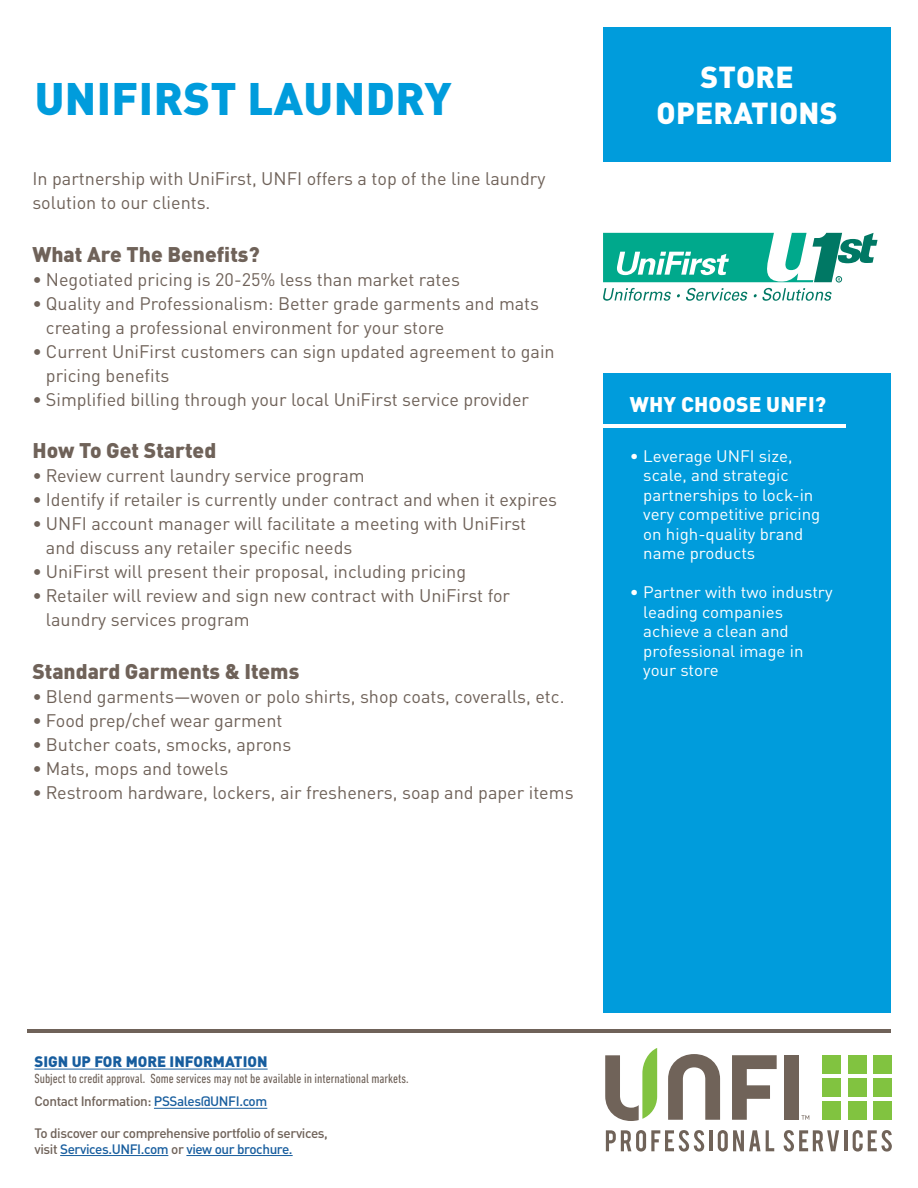
<style>
.page{position:relative;width:918px;height:1188px;background:#fff}
.page>*{position:absolute;margin:0;border:0;box-sizing:border-box;transform-origin:0 0}
.MAIN_HEADING{font:900 45px "DINOT";letter-spacing:.01em;color:#009cdc}
.t1{font:900 30px/36px "DINOT";letter-spacing:.01em;color:#fff;text-align:center}
.t2{font:900 21px "DINOT";color:#6f6259}
.SIDEBAR_HEADER{font:900 21px "DINOT";letter-spacing:.01em;color:#fff}
.t3{font:18px/24px "DINOT";color:#6f6259}
.SIDEBAR_BODY{font:16.5px/19.5px "DINOT";color:#fff;text-align:center}
.t4{font:900 15px "DIN";color:#175d9e}
.t5{font:500 13.5px "DINOT";letter-spacing:-.03em;color:#6f6259}
.t6{font:condensed 13.5px "DIN Next LT Pro";color:#6f6259}
.t7{font:500 13.5px "DINOT";letter-spacing:-.03em;color:#175d9e}
.s1{color:#175d9e}
.s2{color:#6f6259}
</style>
<div class="page">
<svg style="left:603px;top:233px;width:275px;height:49px"></svg>
<svg style="left:603px;top:288px;width:68px;height:13px"></svg>
<svg style="left:686px;top:288px;width:61px;height:13px"></svg>
<svg style="left:754px;top:288px;width:78px;height:13px"></svg>
<div style="left:603px;top:374px;width:288px;height:639px;background:#009cdc"></div>
<hr style="left:603px;top:424px;width:243px;height:4px;background:#fff">
<div style="left:603px;top:27px;width:288px;height:135px;background:#009cdc"></div>
<hr style="left:27px;top:1029px;width:864px;height:4px;background:#6f6259">
<hr style="left:34px;top:1069px;width:234px;height:1px;background:#175d9e">
<hr style="left:154px;top:1108px;width:113px;height:1px;background:#175d9e">
<hr style="left:60px;top:1155px;width:108px;height:1px;background:#175d9e">
<hr style="left:186px;top:1155px;width:107px;height:1px;background:#175d9e">
<svg style="left:732px;top:1055px;width:45px;height:65px"></svg>
<div style="left:784px;top:1055px;width:15px;height:65px;background:#706359"></div>
<svg style="left:668px;top:1054px;width:52px;height:66px"></svg>
<svg style="left:801px;top:1115px;width:8px;height:5px"></svg>
<svg style="left:605px;top:1048px;width:52px;height:73px"></svg>
<svg style="left:606px;top:1130px;width:98px;height:22px"></svg>
<hr style="left:709px;top:1130px;width:4px;height:21px;background:#706359">
<svg style="left:718px;top:1130px;width:56px;height:22px"></svg>
<svg style="left:784px;top:1130px;width:55px;height:22px"></svg>
<hr style="left:844px;top:1130px;width:3px;height:21px;background:#706359">
<svg style="left:853px;top:1130px;width:39px;height:22px"></svg>
<div style="left:822px;top:1101px;width:19px;height:19px;background:#81c340"></div>
<div style="left:848px;top:1101px;width:18px;height:19px;background:#81c340"></div>
<div style="left:873px;top:1101px;width:19px;height:19px;background:#81c340"></div>
<div style="left:822px;top:1078px;width:19px;height:19px;background:#81c340"></div>
<div style="left:848px;top:1078px;width:18px;height:19px;background:#81c340"></div>
<div style="left:873px;top:1078px;width:19px;height:19px;background:#81c340"></div>
<div style="left:822px;top:1055px;width:19px;height:19px;background:#81c340"></div>
<div style="left:848px;top:1055px;width:18px;height:19px;background:#81c340"></div>
<div style="left:873px;top:1055px;width:19px;height:19px;background:#81c340"></div>
<p class="MAIN_HEADING" style="left:35px;top:68px;width:418px">UNIFIRST LAUNDRY</p>
<p class="t3" style="left:32px;top:167px;width:515px">In partnership with UniFirst, UNFI offers a top of the line laundry solution to our clients.</p>
<p class="t2" style="left:32px;top:240px;width:229px">What Are The Benefits?</p>
<p class="t3" style="left:32px;top:267px;width:429px">• Negotiated pricing is 20-25% less than market rates</p>
<p class="t3" style="left:46px;top:291px;width:495px;text-indent:-14px">• Quality and Professionalism: Better grade garments and mats creating a professional environment for your store</p>
<p class="t3" style="left:46px;top:339px;width:510px;text-indent:-14px">• Current UniFirst customers can sign updated agreement to gain pricing benefits</p>
<p class="t3" style="left:32px;top:387px;width:498px">• Simplified billing through your local UniFirst service provider</p>
<p class="t2" style="left:32px;top:437px;width:185px">How To Get Started</p>
<p class="t3" style="left:32px;top:464px;width:334px">• Review current laundry service program</p>
<p class="t3" style="left:32px;top:488px;width:526px">• Identify if retailer is currently under contract and when it expires</p>
<p class="t3" style="left:32px;top:512px;width:495px">• UNFI account manager will facilitate a meeting with UniFirst</p>
<p class="t3" style="left:46px;top:536px;width:308px">and discuss any retailer specific needs</p>
<p class="t3" style="left:32px;top:560px;width:435px">• UniFirst will present their proposal, including pricing</p>
<p class="t3" style="left:32px;top:584px;width:479px">• Retailer will review and sign new contract with UniFirst for</p>
<p class="t3" style="left:46px;top:608px;width:205px">laundry services program</p>
<p class="t2" style="left:32px;top:657px;width:268px">Standard Garments &amp; Items</p>
<p class="t3" style="left:32px;top:684px;width:534px">• Blend garments—woven or polo shirts, shop coats, coveralls, etc.</p>
<p class="t3" style="left:32px;top:708px;width:252px">• Food prep/chef wear garment</p>
<p class="t3" style="left:32px;top:732px;width:260px">• Butcher coats, smocks, aprons</p>
<p class="t3" style="left:32px;top:756px;width:198px">• Mats, mops and towels</p>
<p class="t3" style="left:32px;top:780px;width:543px">• Restroom hardware, lockers, air fresheners, soap and paper items</p>
<p class="t1" style="left:657px;top:58px;width:183px">STORE<br>OPERATIONS</p>
<p class="SIDEBAR_HEADER" style="left:630px;top:390px;width:198px">WHY CHOOSE UNFI?</p>
<p class="SIDEBAR_BODY" style="left:630px;top:446px;width:164px">• Leverage UNFI size, scale, and strategic</p>
<p class="SIDEBAR_BODY" style="left:643px;top:485px;width:172px">partnerships to lock-in</p>
<p class="SIDEBAR_BODY" style="left:643px;top:504px;width:179px">very competitive pricing</p>
<p class="SIDEBAR_BODY" style="left:643px;top:524px;width:162px">on high-quality brand</p>
<p class="SIDEBAR_BODY" style="left:643px;top:543px;width:114px">name products</p>
<p class="SIDEBAR_BODY" style="left:630px;top:582px;width:204px">• Partner with two industry</p>
<p class="SIDEBAR_BODY" style="left:643px;top:602px;width:141px">leading companies</p>
<p class="SIDEBAR_BODY" style="left:643px;top:621px;width:147px">achieve a clean and</p>
<p class="SIDEBAR_BODY" style="left:643px;top:641px;width:162px">professional image in</p>
<p class="SIDEBAR_BODY" style="left:643px;top:660px;width:77px">your store</p>
<p class="t4" style="left:34px;top:1052px;width:235px">SIGN UP FOR MORE INFORMATION</p>
<p class="t6" style="left:34px;top:1071px;width:376px">Subject to credit approval. Some services may not be available in international markets.</p>
<p class="t5" style="left:34px;top:1093px;width:234px">Contact Information: <span class="s1">PSSales@UNFI.com</span></p>
<p class="t5" style="left:34px;top:1124px;width:295px">To discover our comprehensive portfolio of services,</p>
<p class="t7" style="left:34px;top:1140px;width:260px"><span class="s2">visit</span> Services.UNFI.com <span class="s2">or</span> view our brochure.</p>
</div>
